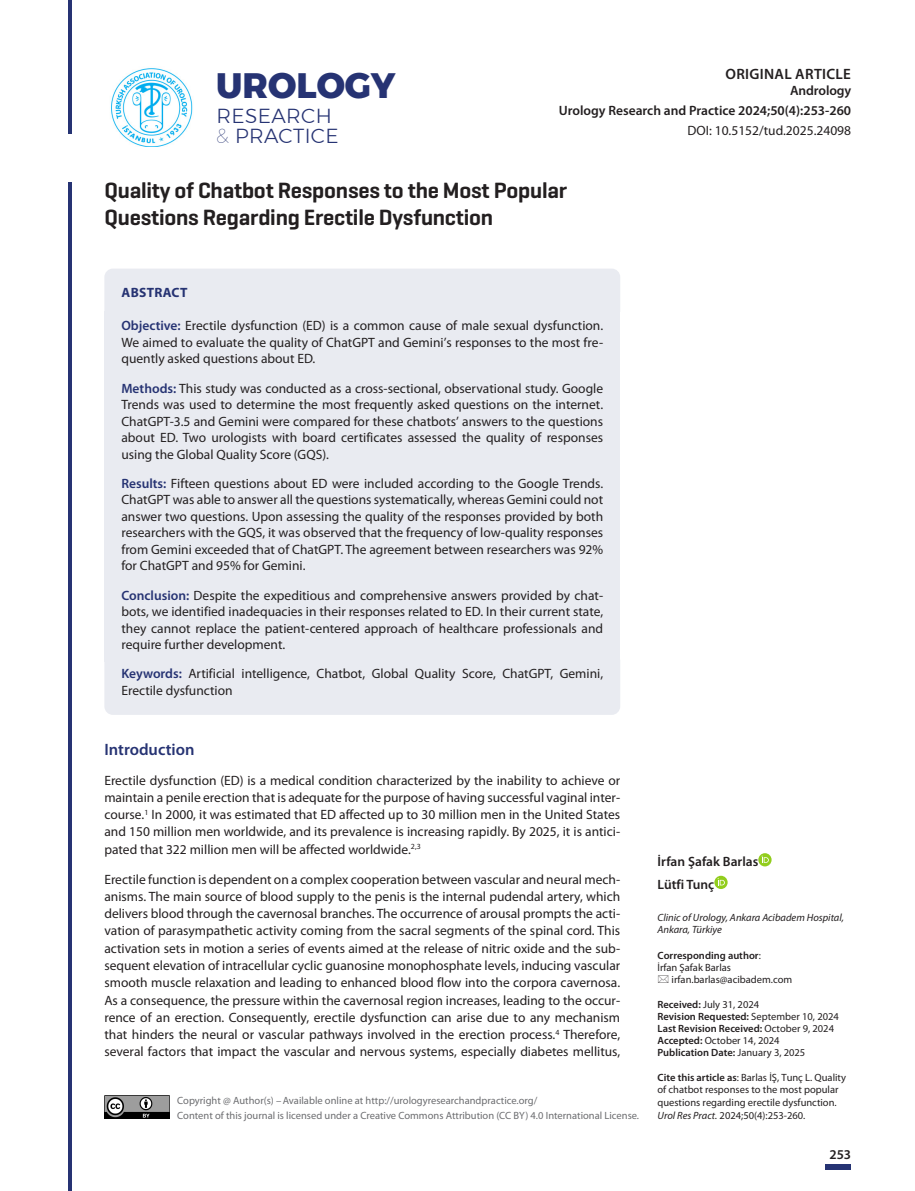
<style>
.page{position:relative;width:915px;height:1191px;background:#fff}
.page>*{position:absolute;margin:0;border:0;box-sizing:border-box;transform-origin:0 0}
.t1{font:800 35.25px "Montserrat";color:#263373}
.t2{font:600 22.5px/27px "Geogrotesque";letter-spacing:-.01em;color:#231f20}
.t3{font:300 20.25px/20px "Montserrat";letter-spacing:.02em;color:#263373}
.t4{font:600 16.5px "Myriad Pro";color:#263373}
.t5{font:600 15px "Myriad Pro";letter-spacing:.02em;color:#231f20}
.t6{font:13.5px/16.5px "Myriad Pro";color:#231f20;text-align:justify}
.t7{font:600 13.5px/22.5px "Myriad Pro";color:#231f20}
.t8{font:700 13.5px "Myriad Pro";letter-spacing:.02em;color:#263373}
.t9{font:600 10.5px/12px "Myriad Pro";color:#231f20}
.t10{font:10.5px/12.6px "Myriad Pro";color:#231f20}
.t11{font:10.5px/14.7px "Myriad Pro";color:#6c6d70}
.t12{font:italic 10.5px/12.6px "Myriad Pro";color:#231f20}
.s1{font-weight:100}
.s2{font-weight:600;color:#263373}
.s3{font-weight:400}
.s4{font-weight:600}
.s5{font-style:italic}
</style>
<div class="page">
<div style="left:825px;top:1163px;width:25px;height:6px;background:#263373"></div>
<hr style="left:68px;top:0;width:4px;height:1191px;background:#263373">
<div style="left:61px;top:135px;width:20px;height:47px;background:#fff"></div>
<img style="left:111px;top:68px;width:82px;height:79px">
<img style="left:104px;top:1095px;width:65px;height:23px">
<div style="left:104px;top:269px;width:516px;height:42px;background:#e9ebf1"></div>
<div style="left:104px;top:311px;width:516px;height:64px;background:#e9ebf1"></div>
<div style="left:104px;top:374px;width:516px;height:96px;background:#e9ebf1"></div>
<div style="left:104px;top:469px;width:516px;height:113px;background:#e9ebf1"></div>
<div style="left:104px;top:581px;width:516px;height:80px;background:#e9ebf1"></div>
<div style="left:104px;top:661px;width:516px;height:54px;background:#e9ebf1"></div>
<svg style="left:758px;top:853px;width:13px;height:13px"></svg>
<svg style="left:761px;top:855px;width:7px;height:8px"></svg>
<svg style="left:714px;top:875px;width:13px;height:14px"></svg>
<svg style="left:717px;top:878px;width:7px;height:7px"></svg>
<h1 class="t1" style="left:216px;top:57px;width:181px">UROLOGY</h1>
<h3 class="t3" style="left:216px;top:106px;width:124px">RESEARCH <span class="s1">&amp;</span> PRACTICE</h3>
<p class="t5" style="left:725px;top:64px;width:127px">ORIGINAL ARTICLE</p>
<p class="t7" style="left:790px;top:79px;width:62px">Andrology</p>
<p class="t7" style="left:558px;top:99px;width:294px">Urology Research and Practice 2024;50(4):253-260</p>
<p class="t6" style="left:687px;top:122px;width:165px">DOI: 10.5152/tud.2025.24098</p>
<h2 class="t2" style="left:104px;top:177px;width:464px">Quality of Chatbot Responses to the Most Popular<br>Questions Regarding Erectile Dysfunction</h2>
<p class="t8" style="left:121px;top:284px;width:67px">ABSTRACT</p>
<p class="t6" style="left:121px;top:317px;width:483px"><span class="s2">Objective:</span> Erectile dysfunction (ED) is a common cause of male sexual dysfunction.<br>We aimed to evaluate the quality of ChatGPT and Gemini’s responses to the most fre&shy;quently asked questions about ED.</p>
<p class="t6" style="left:121px;top:379px;width:483px"><span class="s2">Methods:</span> This study was conducted as a cross-sectional, observational study. Google Trends was used to determine the most frequently asked questions on the internet.<br>ChatGPT-3.5 and Gemini were compared for these chatbots’ answers to the questions about ED. Two urologists with board certificates assessed the quality of responses using the Global Quality Score (GQS).</p>
<p class="t6" style="left:121px;top:475px;width:483px"><span class="s2">Results:</span> Fifteen questions about ED were included according to the Google Trends.<br>ChatGPT was able to answer all the questions systematically, whereas Gemini could not answer two questions. Upon assessing the quality of the responses provided by both researchers with the GQS, it was observed that the frequency of low-quality responses from Gemini exceeded that of ChatGPT. The agreement between researchers was 92% for ChatGPT and 95% for Gemini.</p>
<p class="t6" style="left:121px;top:586px;width:483px"><span class="s2">Conclusion:</span> Despite the expeditious and comprehensive answers provided by chat&shy;bots, we identified inadequacies in their responses related to ED. In their current state, they cannot replace the patient-centered approach of healthcare professionals and require further development.</p>
<p class="t6" style="left:121px;top:665px;width:483px"><span class="s2">Keywords:</span> Artificial intelligence, Chatbot, Global Quality Score, ChatGPT, Gemini,<br>Erectile dysfunction</p>
<p class="t4" style="left:104px;top:738px;width:92px">Introduction</p>
<p class="t6" style="left:104px;top:771px;width:517px;line-height:17.2px">Erectile dysfunction (ED) is a medical condition characterized by the inability to achieve or maintain a penile erection that is adequate for the purpose of having successful vaginal inter&shy;course.<sup>1</sup> In 2000, it was estimated that ED affected up to 30 million men in the United States and 150 million men worldwide, and its prevalence is increasing rapidly. By 2025, it is antici&shy;pated that 322 million men will be affected worldwide.<sup>2,3</sup></p>
<p class="t6" style="left:104px;top:870px;width:517px;line-height:17.2px">Erectile function is dependent on a complex cooperation between vascular and neural mech&shy;anisms. The main source of blood supply to the penis is the internal pudendal artery, which delivers blood through the cavernosal branches. The occurrence of arousal prompts the acti&shy;vation of parasympathetic activity coming from the sacral segments of the spinal cord. This activation sets in motion a series of events aimed at the release of nitric oxide and the sub&shy;sequent elevation of intracellular cyclic guanosine monophosphate levels, inducing vascular smooth muscle relaxation and leading to enhanced blood flow into the corpora cavernosa.<br>As a consequence, the pressure within the cavernosal region increases, leading to the occur&shy;rence of an erection. Consequently, erectile dysfunction can arise due to any mechanism that hinders the neural or vascular pathways involved in the erection process.<sup>4</sup> Therefore, several factors that impact the vascular and nervous systems, especially diabetes mellitus,</p>
<p class="t11" style="left:177px;top:1092px;width:463px">Copyright @ Author(s) – Available online at http://urologyresearchandpractice.org/<br>Content of this journal is licensed under a Creative Commons Attribution (CC BY) 4.0 International License.</p>
<p class="t7" style="left:657px;top:850px;width:102px">İrfan Şafak Barlas<br>Lütfi Tunç</p>
<p class="t12" style="left:657px;top:910px;width:188px">Clinic of Urology, Ankara Acibadem Hospital,<br>Ankara, Türkiye</p>
<p class="t9" style="left:657px;top:948px;width:105px">Corresponding author<span class="s3">:<br>İrfan Şafak Barlas</span></p>
<p class="t10" style="left:671px;top:972px;width:122px">irfan.barlas@acibadem.com</p>
<p class="t9" style="left:657px;top:997px;width:183px">Received: <span class="s3">July 31, 2024<br></span>Revision Requested: <span class="s3">September 10, 2024<br></span>Last Revision Received: <span class="s3">October 9, 2024<br></span>Accepted: <span class="s3">October 14, 2024<br></span>Publication Date: <span class="s3">January 3, 2025</span></p>
<p class="t10" style="left:657px;top:1070px;width:190px"><span class="s4">Cite this article as</span>: Barlas İŞ, Tunç L. Quality of chatbot responses to the most popular questions regarding erectile dysfunction.<br><span class="s5">Urol Res Pract.</span> 2024;50(4):253-260.</p>
<p class="t7" style="left:829px;top:1142px;width:23px">253</p>
</div>
